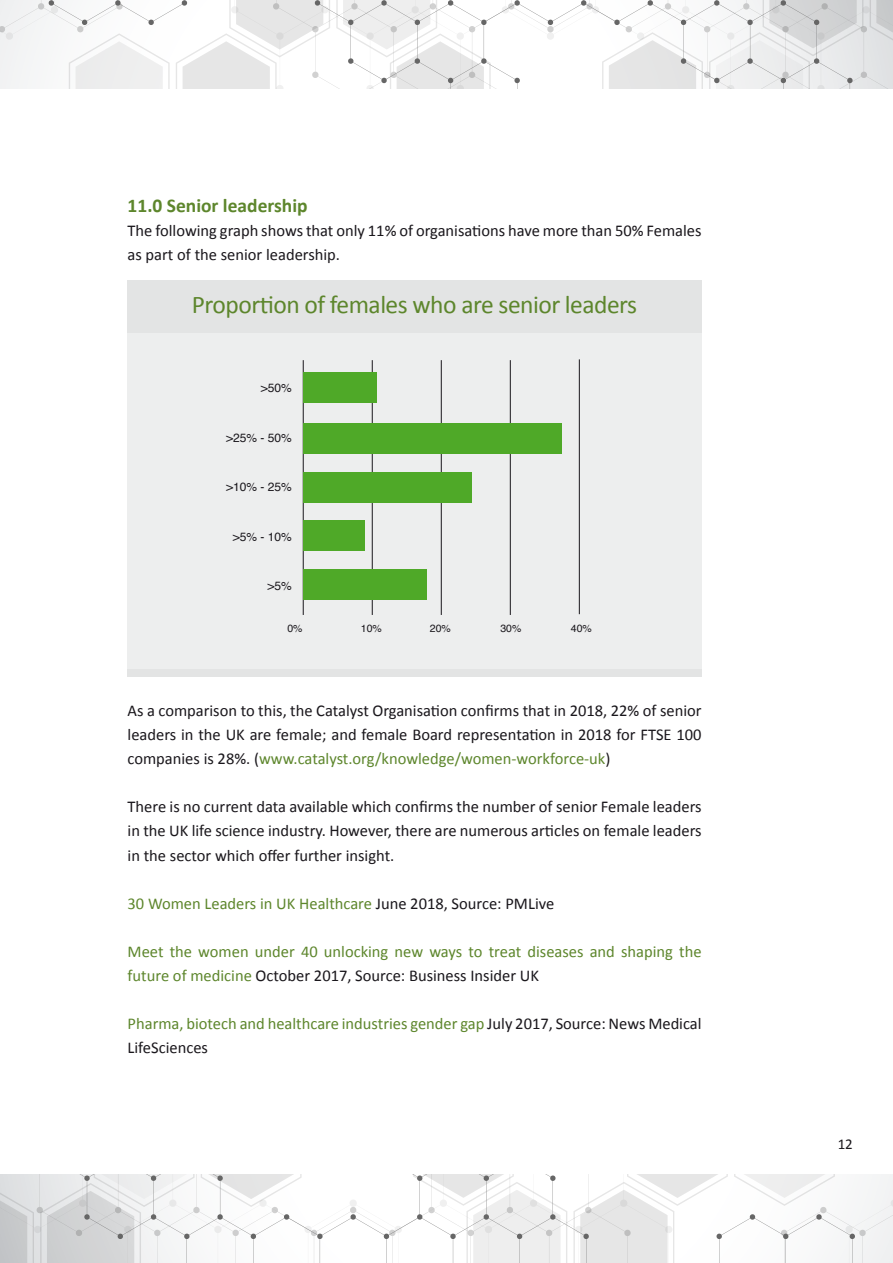
<style>
.page{position:relative;width:893px;height:1263px;background:#fff}
.page>*{position:absolute;margin:0;border:0;box-sizing:border-box;transform-origin:0 0}
.t1{font:25.5px "Calibri";letter-spacing:-.02em;color:#5d862c}
.t2{font:700 19.5px "Calibri";color:#5d862c}
.t3{font:16.5px/24px "Calibri";color:#1a171c;text-align:justify}
.t4{font:16.5px/24px "Calibri";color:#5d862c}
.t5{font:15px "Calibri";color:#1a171c}
.t6{font:12px "Helvetica";color:#1a171c}
.t7{font:10.5px "Helvetica";color:#1a171c}
.s1{color:#5d862c}
.s2{color:#1a171c}
</style>
<div class="page">
<svg style="left:0;top:0;width:893px;height:88px"></svg>
<svg style="left:0;top:1175px;width:893px;height:88px"></svg>
<div style="left:128px;top:333px;width:574px;height:336px;background:#edeeee"></div>
<div style="left:128px;top:281px;width:574px;height:52px;background:#e3e4e4"></div>
<hr style="left:303px;top:360px;width:1px;height:255px;background:#1a171c">
<hr style="left:372px;top:360px;width:1px;height:255px;background:#1a171c">
<hr style="left:441px;top:360px;width:1px;height:255px;background:#1a171c">
<hr style="left:510px;top:360px;width:1px;height:255px;background:#1a171c">
<hr style="left:579px;top:359px;width:1px;height:255px;background:#1a171c">
<div style="left:303px;top:373px;width:74px;height:30px;background:#4fa928"></div>
<div style="left:128px;top:669px;width:574px;height:8px;background:#e3e4e4"></div>
<div style="left:303px;top:423px;width:259px;height:31px;background:#4fa928"></div>
<div style="left:303px;top:472px;width:168px;height:30px;background:#4fa928"></div>
<div style="left:303px;top:521px;width:62px;height:30px;background:#4fa928"></div>
<div style="left:303px;top:569px;width:124px;height:30px;background:#4fa928"></div>
<p class="t2" style="left:128px;top:193px;width:182px">11.0 Senior leadership</p>
<p class="t3" style="left:128px;top:219px;width:576px">The following graph shows that only 11% of organisations have more than 50% Females as part of the senior leadership.</p>
<h1 class="t1" style="left:192px;top:288px;width:447px">Proportion of females who are senior leaders</h1>
<p class="t6" style="left:261px;top:378px;width:33px">&gt;50%</p>
<p class="t6" style="left:226px;top:428px;width:67px">&gt;25% - 50%</p>
<p class="t6" style="left:226px;top:477px;width:67px">&gt;10% - 25%</p>
<p class="t6" style="left:233px;top:527px;width:61px">&gt;5% - 10%</p>
<p class="t6" style="left:267px;top:576px;width:26px">&gt;5%</p>
<p class="t7" style="left:287px;top:620px;width:17px">0%</p>
<p class="t7" style="left:361px;top:620px;width:23px">10%</p>
<p class="t7" style="left:430px;top:620px;width:23px">20%</p>
<p class="t7" style="left:500px;top:620px;width:23px">30%</p>
<p class="t7" style="left:571px;top:620px;width:23px">40%</p>
<p class="t3" style="left:128px;top:699px;width:576px">As a comparison to this, the Catalyst Organisation confirms that in 2018, 22% of senior leaders in the UK are female; and female Board representation in 2018 for FTSE 100 companies is 28%. (<span class="s1">www.catalyst.org/knowledge/women-workforce-uk</span>)</p>
<p class="t3" style="left:128px;top:795px;width:576px">There is no current data available which confirms the number of senior Female leaders in the UK life science industry. However, there are numerous articles on female leaders in the sector which offer further insight.</p>
<p class="t4" style="left:128px;top:891px;width:428px">30 Women Leaders in UK Healthcare <span class="s2">June 2018, Source: PMLive</span></p>
<p class="t4" style="left:128px;top:939px;width:576px">Meet the women under 40 unlocking new ways to treat diseases and shaping the future of medicine <span class="s2">October 2017, Source: Business Insider UK</span></p>
<p class="t4" style="left:128px;top:1011px;width:575px">Pharma, biotech and healthcare industries gender gap <span class="s2">July 2017, Source: News Medical<br>LifeSciences</span></p>
<p class="t5" style="left:838px;top:1134px;width:17px">12</p>
</div>
